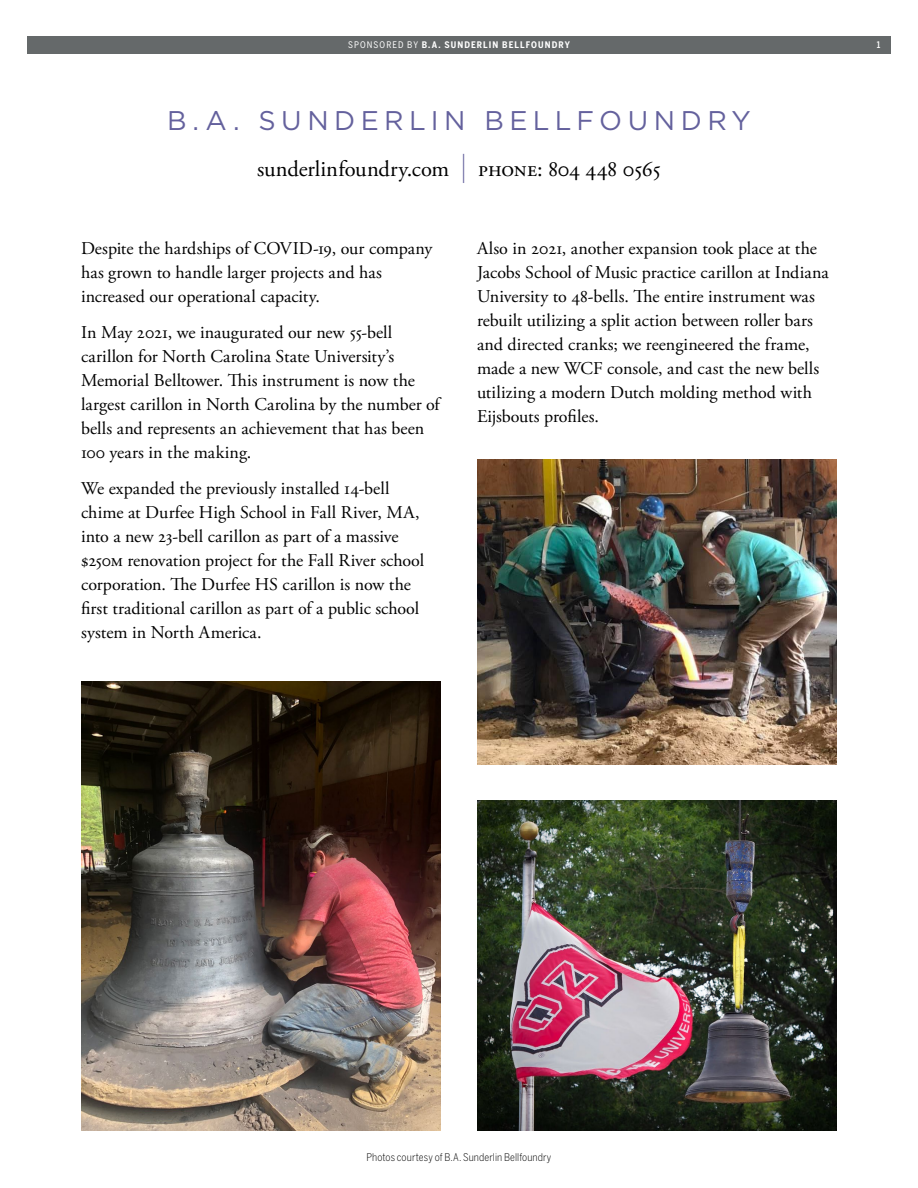
<style>
.page{position:relative;width:918px;height:1188px;background:#fff}
.page>*{position:absolute;margin:0;border:0;box-sizing:border-box;transform-origin:0 0}
.t1{font:27px "Gotham";letter-spacing:.2em;color:#64619d}
.t2{font:22.5px "Adobe Garamond Pro";letter-spacing:-.005em;color:#000}
.t3{font:18px/24px "Adobe Garamond Pro";letter-spacing:.005em;color:#000}
.t4{font:300 10.5px "Benton Sans Cond";letter-spacing:.005em;color:#000}
.t5{font:700 9px "Benton Sans Cond";letter-spacing:.12em;color:#fff}
.t6{font:500 9px "Benton Sans Cond";color:#fff}
.s1{font-weight:400}
.s2{font-family:"Gotham";font-weight:300;font-size:31.5px;color:#64619d}
</style>
<div class="page">
<div style="left:27px;top:36px;width:864px;height:18px;background:#65696a"></div>
<img style="left:477px;top:801px;width:360px;height:330px">
<img style="left:477px;top:459px;width:360px;height:306px">
<img style="left:81px;top:681px;width:360px;height:450px">
<p class="t5" style="left:348px;top:40px;width:223px"><span class="s1">SPONSORED BY</span> B.A. SUNDERLIN BELLFOUNDRY</p>
<p class="t6" style="left:877px;top:40px;width:5px">1</p>
<h1 class="t1" style="left:167px;top:103px;width:585px">B.A. SUNDERLIN BELLFOUNDRY</h1>
<p class="t2" style="left:257px;top:155px;width:405px">sunderlinfoundry.com <span class="s2">|</span> phone: 804 448 0565</p>
<p class="t3" style="left:81px;top:237px;width:353px">Despite the hardships of COVID-19, our company has grown to handle larger projects and has increased our operational capacity.</p>
<p class="t3" style="left:81px;top:321px;width:360px">In May 2021, we inaugurated our new 55-bell carillon for North Carolina State University’s Memorial Belltower. This instrument is now the largest carillon in North Carolina by the number of bells and represents an achievement that has been 100 years in the making.</p>
<p class="t3" style="left:81px;top:477px;width:345px">We expanded the previously installed 14-bell chime at Durfee High School in Fall River, MA, into a new 23-bell carillon as part of a massive $250M renovation project for the Fall River school corporation. The Durfee HS carillon is now the first traditional carillon as part of a public school system in North America.</p>
<p class="t3" style="left:477px;top:237px;width:353px">Also in 2021, another expansion took place at the Jacobs School of Music practice carillon at Indiana University to 48-bells. The entire instrument was rebuilt utilizing a split action between roller bars and directed cranks; we reengineered the frame, made a new WCF console, and cast the new bells utilizing a modern Dutch molding method with Eijsbouts profiles.</p>
<p class="t4" style="left:367px;top:1151px;width:186px">Photos courtesy of B.A. Sunderlin Bellfoundry</p>
</div>
